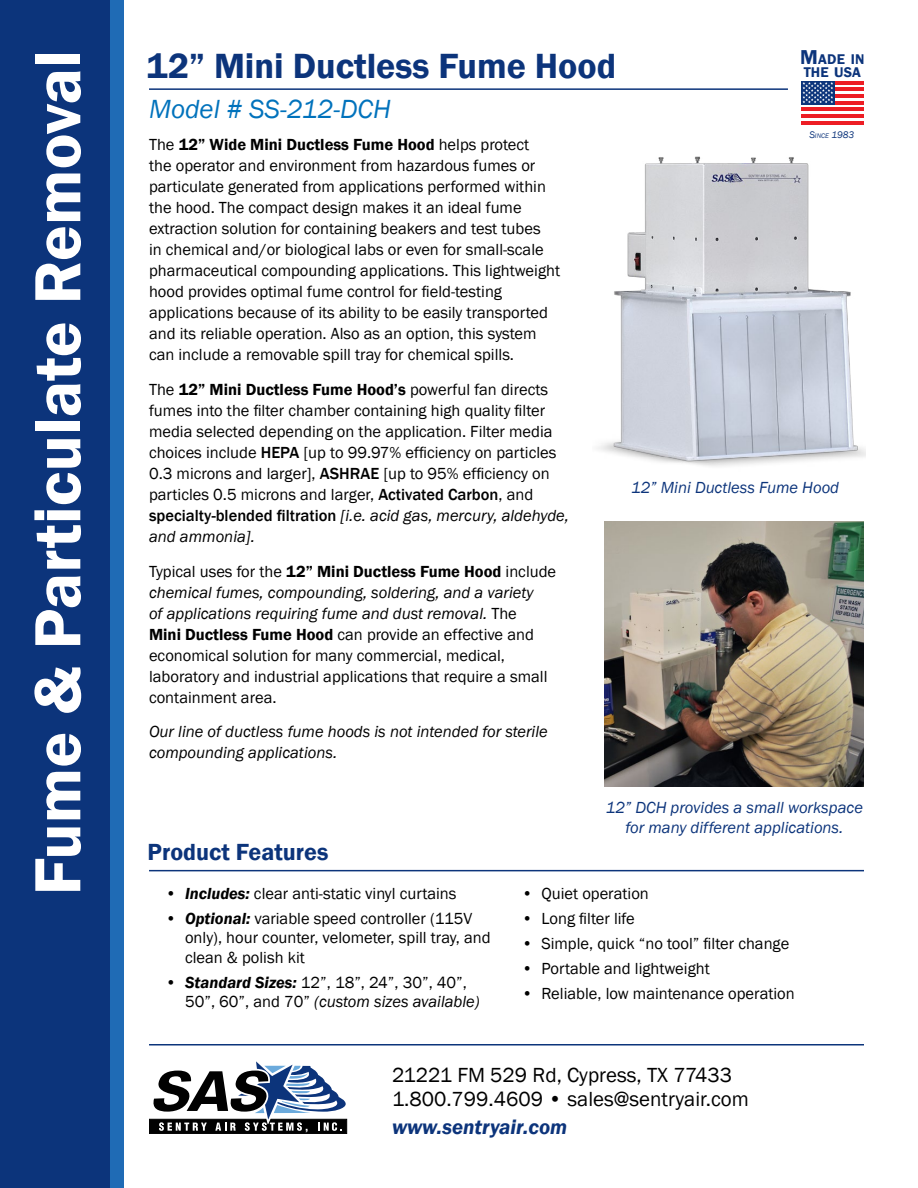
<style>
.page{position:relative;width:918px;height:1188px;background:#fff}
.page>*{position:absolute;margin:0;border:0;box-sizing:border-box;transform-origin:0 0}
.t1{font:600 67.5px "Franklin Gothic";color:#fff}
.t2{font:600 36px "Franklin Gothic";color:#0c347b}
.t3{font:italic 27px "Franklin Gothic";color:#0072bc}
.t4{font:600 24px "Franklin Gothic";color:#0c347b}
.t5{font:21px/24px "Franklin Gothic";color:#000}
.t6{font:italic 600 21px "Franklin Gothic";color:#0c347b}
.t7{font:16.5px/21px "Franklin Gothic";color:#000}
.t8{font:italic 16.5px/19.8px "Franklin Gothic";color:#0c347b;text-align:center}
.t9{font:italic 16.5px/21px "Franklin Gothic";color:#000}
.t10{font:600 14.4px/12.8px "Franklin Gothic";letter-spacing:.01em;color:#0c347b}
.t11{font:italic 9.9px "Franklin Gothic";color:#0c347b}
.s1{font-weight:600}
.s2{font-weight:500}
.s3{font-style:italic}
.s4{font-size:20.7px}
.s5{font-size:6.9px}
.s6{font-weight:600;font-style:italic}
</style>
<div class="page">
<hr style="left:149px;top:870px;width:715px;height:1px;background:#0c347b">
<div style="left:0;top:0;width:110px;height:1188px;background:#0c347b"></div>
<div style="left:110px;top:0;width:14px;height:1188px;background:#1f6bb5"></div>
<hr style="left:149px;top:1044px;width:715px;height:2px;background:#0c347b">
<hr style="left:149px;top:88px;width:639px;height:2px;background:#0c347b">
<svg style="left:149px;top:1061px;width:199px;height:73px"></svg>
<img style="left:605px;top:522px;width:259px;height:264px">
<img style="left:597px;top:156px;width:268px;height:311px">
<svg style="left:801px;top:84px;width:63px;height:38px"></svg>
<hr style="left:835px;top:81px;width:29px;height:3px;background:#ed1d24">
<hr style="left:835px;top:88px;width:29px;height:3px;background:#ed1d24">
<hr style="left:835px;top:94px;width:29px;height:4px;background:#ed1d24">
<hr style="left:835px;top:101px;width:29px;height:3px;background:#ed1d24">
<hr style="left:801px;top:107px;width:63px;height:4px;background:#ed1d24">
<hr style="left:801px;top:115px;width:63px;height:3px;background:#ed1d24">
<hr style="left:801px;top:122px;width:63px;height:3px;background:#ed1d24">
<div style="left:801px;top:81px;width:34px;height:23px;background:#0c347b"></div>
<svg style="left:803px;top:82px;width:30px;height:21px"></svg>
<h1 class="t1" style="left:16px;top:895px;width:847px;rotate:-90deg">Fume &amp; Particulate Removal</h1>
<h2 class="t2" style="left:146px;top:44px;width:471px">12” Mini Ductless Fume Hood</h2>
<h3 class="t3" style="left:149px;top:92px;width:243px">Model # SS-212-DCH</h3>
<p class="t7" style="left:149px;top:135px;width:413px">The <span class="s1">12” Wide Mini Ductless Fume Hood</span> helps protect<br>the operator and environment from hazardous fumes or particulate generated from applications performed within the hood. The compact design makes it an ideal fume extraction solution for containing beakers and test tubes<br>in chemical and/or biological labs or even for small-scale pharmaceutical compounding applications. This lightweight hood provides optimal fume control for field-testing applications because of its ability to be easily transported and its reliable operation. Also as an option, this system can include a removable spill tray for chemical spills.</p>
<p class="t7" style="left:149px;top:379px;width:421px">The <span class="s1">12” Mini Ductless Fume Hood’s</span> powerful fan directs fumes into the filter chamber containing high quality filter media selected depending on the application. Filter media choices include <span class="s2">HEPA</span> [up to 99.97% efficiency on particles 0.3 microns and larger], <span class="s2">ASHRAE</span> [up to 95% efficiency on particles 0.5 microns and larger, <span class="s2">Activated Carbon</span>, and <span class="s2">specialty-blended filtration</span> <span class="s3">[i.e. acid gas, mercury, aldehyde, and ammonia].</span></p>
<p class="t7" style="left:149px;top:561px;width:409px">Typical uses for the <span class="s1">12” Mini Ductless Fume Hood</span> include <span class="s3">chemical fumes, compounding, soldering, and a variety<br>of applications requiring fume and dust removal.</span> The<br><span class="s1">Mini Ductless Fume Hood</span> can provide an effective and economical solution for many commercial, medical, laboratory and industrial applications that require a small containment area.</p>
<p class="t9" style="left:149px;top:721px;width:400px">Our line of ductless fume hoods is not intended for sterile compounding applications.</p>
<p class="t10" style="left:800px;top:53px;width:66px"><span class="s4">M</span>ADE IN<br>THE USA</p>
<p class="t11" style="left:809px;top:129px;width:47px">S<span class="s5">INCE</span> 1983</p>
<p class="t8" style="left:631px;top:478px;width:210px">12” Mini Ductless Fume Hood</p>
<h3 class="t4" style="left:148px;top:837px;width:182px">Product Features</h3>
<p class="t7" style="left:166px;top:883px;width:292px"><span class="s1">•</span> <span class="s6">Includes:</span> clear anti-static vinyl curtains</p>
<p class="t7" style="left:185px;top:909px;width:307px;line-height:19.5px;text-indent:-20px"><span class="s1">•</span> <span class="s6">Optional:</span> variable speed controller (115V only), hour counter, velometer, spill tray, and clean &amp; polish kit</p>
<p class="t7" style="left:185px;top:973px;width:296px;line-height:19.5px;text-indent:-20px"><span class="s1">•</span> <span class="s6">Standard Sizes:</span> 12”, 18”, 24”, 30”, 40”,<br>50”, 60”, and 70” <span class="s3">(custom sizes available)</span></p>
<p class="t8" style="left:606px;top:798px;width:259px">12” DCH provides a small workspace for many different applications.</p>
<p class="t7" style="left:522px;top:883px;width:128px"><span class="s1">•</span> Quiet operation</p>
<p class="t7" style="left:522px;top:908px;width:114px"><span class="s1">•</span> Long filter life</p>
<p class="t7" style="left:522px;top:933px;width:269px"><span class="s1">•</span> Simple, quick “no tool” filter change</p>
<p class="t7" style="left:522px;top:958px;width:189px"><span class="s1">•</span> Portable and lightweight</p>
<p class="t7" style="left:522px;top:983px;width:274px"><span class="s1">•</span> Reliable, low maintenance operation</p>
<p class="t5" style="left:392px;top:1064px;width:358px">21221 FM 529 Rd, Cypress, TX 77433<br>1.800.799.4609 • sales@sentryair.com</p>
<p class="t6" style="left:392px;top:1113px;width:177px">www.sentryair.com</p>
</div>
